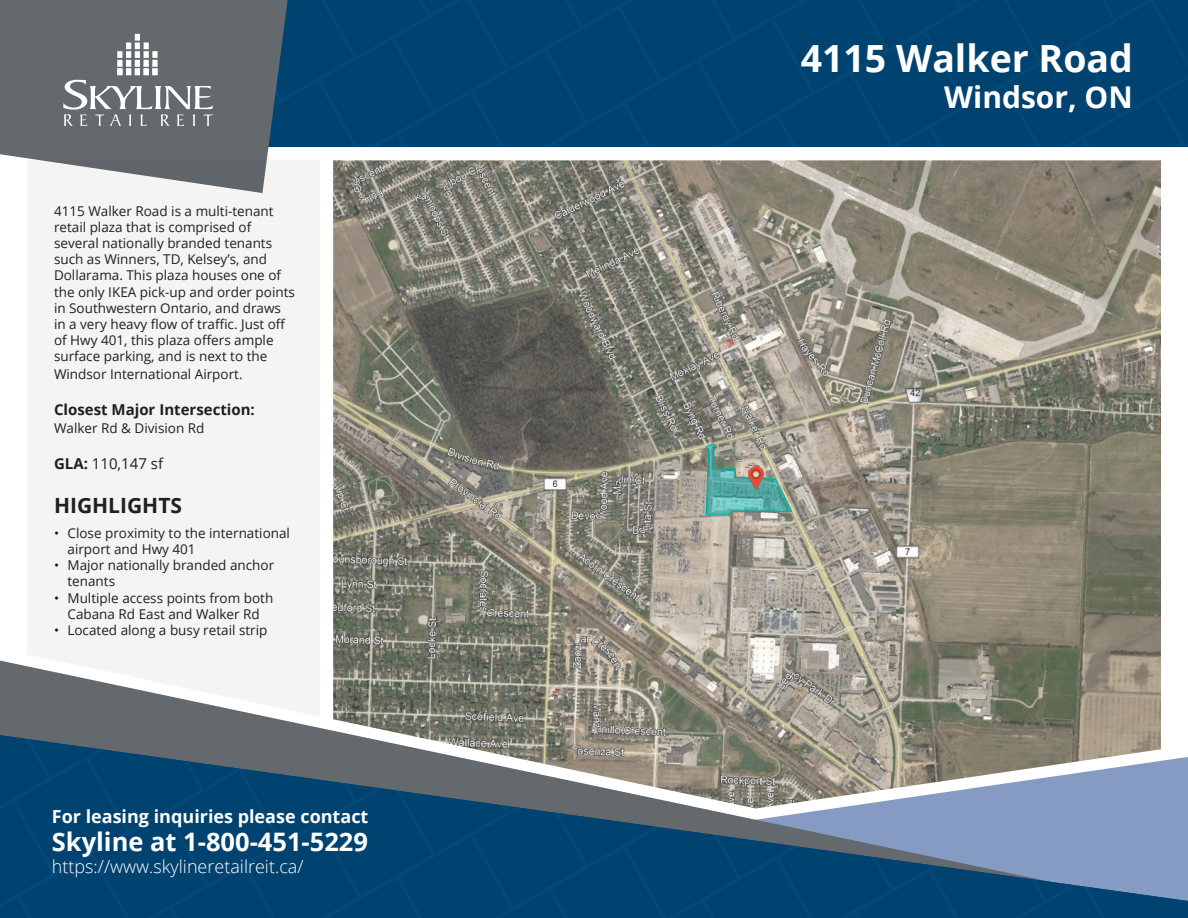
<style>
.page{position:relative;width:1188px;height:918px;background:#fff}
.page>*{position:absolute;margin:0;border:0;box-sizing:border-box;transform-origin:0 0}
.t1{font:700 37.5px "Open Sans";color:#fff}
.t2{font:700 30px "Open Sans";color:#fff}
.t3{font:700 25.5px "Open Sans";color:#fff}
.t4{font:700 21px "Open Sans";color:#231f20}
.t5{font:300 18px "Open Sans";color:#fff}
.t6{font:700 18px "Open Sans";color:#fff}
.t7{font:700 15px "Open Sans";color:#231f20}
.t8{font:15px "Open Sans";color:#231f20}
.t9{font:13.5px/16.2px "Open Sans";color:#231f20}
.s1{font-weight:700}
</style>
<div class="page">
<img style="left:333px;top:160px;width:828px;height:498px">
<svg style="left:705px;top:442px;width:88px;height:74px;background:#7da89e"></svg>
<img style="left:744px;top:466px;width:24px;height:23px">
<div style="left:289px;top:0;width:899px;height:147px;background:#004270"></div>
<svg style="left:0;top:658px;width:1161px;height:75px;background:#8c8a7e"></svg>
<img style="left:0;top:735px;width:1188px;height:183px">
<div style="left:0;top:0;width:289px;height:160px;background:#64696d"></div>
<svg style="left:27px;top:160px;width:293px;height:557px;fill:#f4f4f4"></svg>
<svg style="left:63px;top:34px;width:150px;height:92px;background:#7d8185"></svg>
<p class="t9" style="left:54px;top:202px;width:243px">4115 Walker Road is a multi-tenant retail plaza that is comprised of several nationally branded tenants such as Winners, TD, Kelsey’s, and Dollarama. This plaza houses one of the only IKEA pick-up and order points in Southwestern Ontario, and draws in a very heavy flow of traffic. Just off of Hwy 401, this plaza offers ample surface parking, and is next to the</p>
<p class="t9" style="left:54px;top:366px;width:190px">Windsor International Airport.</p>
<p class="t7" style="left:54px;top:399px;width:202px">Closest Major Intersection:</p>
<p class="t9" style="left:54px;top:420px;width:152px">Walker Rd &amp; Division Rd</p>
<p class="t8" style="left:54px;top:454px;width:111px"><span class="s1">GLA:</span> 110,147 sf</p>
<p class="t4" style="left:54px;top:490px;width:130px">HIGHLIGHTS</p>
<p class="t9" style="left:68px;top:524px;width:224px;text-indent:-14px">• Close proximity to the international airport and Hwy 401</p>
<p class="t9" style="left:68px;top:557px;width:208px;text-indent:-14px">• Major nationally branded anchor tenants</p>
<p class="t9" style="left:54px;top:589px;width:221px;text-align:center">• Multiple access points from both<br>Cabana Rd East and Walker Rd</p>
<p class="t9" style="left:54px;top:622px;width:215px">• Located along a busy retail strip</p>
<h3 class="t6" style="left:52px;top:803px;width:318px">For leasing inquiries please contact</h3>
<h3 class="t3" style="left:52px;top:824px;width:318px">Skyline at 1-800-451-5229</h3>
<h3 class="t5" style="left:52px;top:854px;width:253px">https://www.skylineretailreit.ca/</h3>
<p class="t1" style="left:801px;top:32px;width:334px">4115 Walker Road</p>
<p class="t2" style="left:944px;top:76px;width:190px">Windsor, ON</p>
</div>
